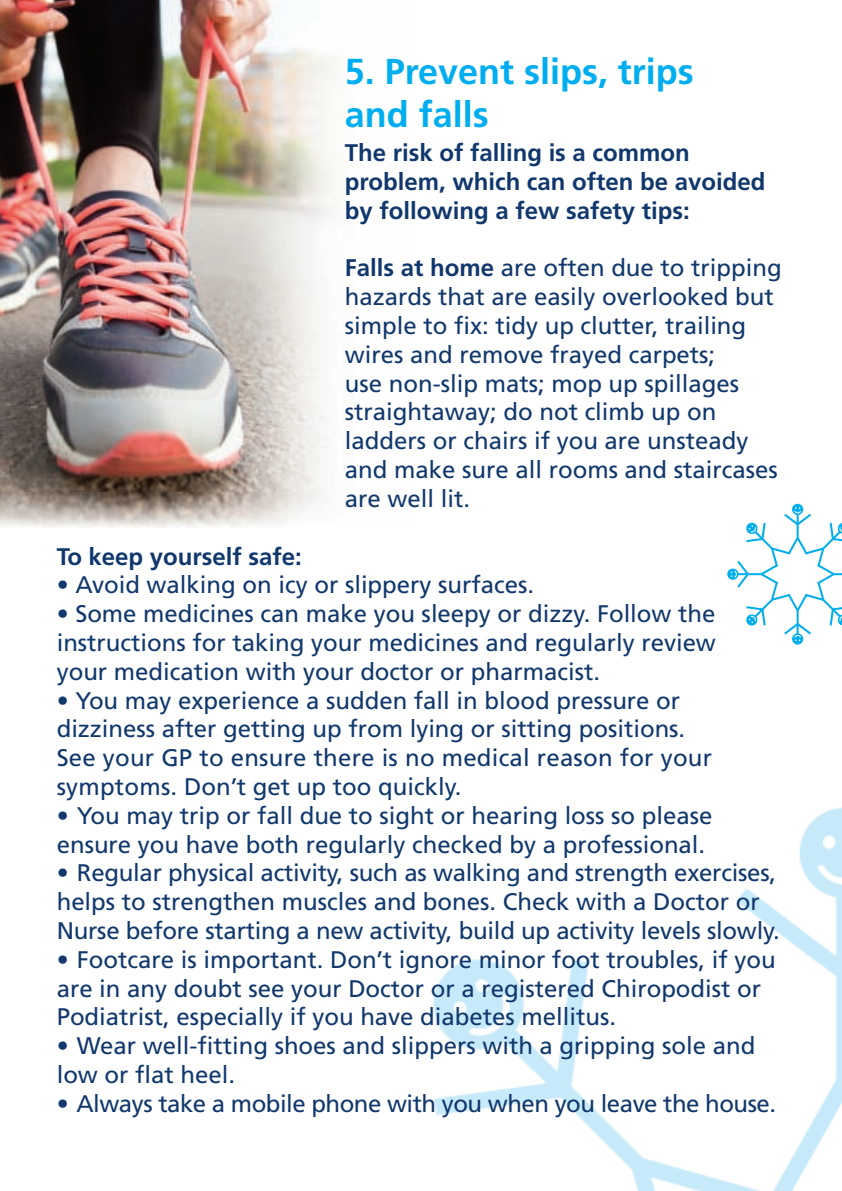
<style>
.page{position:relative;width:842px;height:1191px;background:#fff}
.page>*{position:absolute;margin:0;border:0;box-sizing:border-box;transform-origin:0 0}
.t1{font:700 36px/43.2px "Frutiger";color:#00aeef}
.t2{font:24px/28.8px "Frutiger";color:#11386d}
.t3{font:700 24px/28.8px "Frutiger";color:#11386d}
.t4{font:24px "Frutiger";letter-spacing:-.02em;color:#11386d}
.s1{font-weight:700}
</style>
<div class="page">
<img style="left:0;top:0;width:338px;height:492px">
<img style="left:0;top:492px;width:322px;height:36px">
<img style="left:433px;top:807px;width:409px;height:384px">
<div style="left:792px;top:504px;width:11px;height:11px;background:#00aeef;border-radius:50%"></div>
<div style="left:792px;top:633px;width:11px;height:11px;background:#00aeef;border-radius:50%"></div>
<svg style="left:727px;top:568px;width:11px;height:12px"></svg>
<svg style="left:731px;top:507px;width:111px;height:134px"></svg>
<h1 class="t1" style="left:345px;top:52px;width:350px">5. Prevent slips, trips and falls</h1>
<p class="t3" style="left:345px;top:140px;width:422px">The risk of falling is a common problem, which can often be avoided by following a few safety tips:</p>
<p class="t2" style="left:345px;top:255px;width:438px"><span class="s1">Falls at home</span> are often due to tripping hazards that are easily overlooked but simple to fix: tidy up clutter, trailing wires and remove frayed carpets;<br>use non-slip mats; mop up spillages straightaway; do not climb up on ladders or chairs if you are unsteady and make sure all rooms and staircases are well lit.</p>
<p class="t3" style="left:57px;top:543px;width:247px">To keep yourself safe:</p>
<p class="t2" style="left:57px;top:572px;width:479px">• Avoid walking on icy or slippery surfaces.</p>
<p class="t2" style="left:57px;top:601px;width:661px;text-align:justify">• Some medicines can make you sleepy or dizzy. Follow the instructions for taking your medicines and regularly review your medication with your doctor or pharmacist.</p>
<p class="t2" style="left:57px;top:687px;width:657px">• You may experience a sudden fall in blood pressure or dizziness after getting up from lying or sitting positions.<br>See your GP to ensure there is no medical reason for your symptoms. Don’t get up too quickly.</p>
<p class="t2" style="left:57px;top:803px;width:657px">• You may trip or fall due to sight or hearing loss so please ensure you have both regularly checked by a professional.</p>
<p class="t2" style="left:57px;top:860px;width:724px">• Regular physical activity, such as walking and strength exercises, helps to strengthen muscles and bones. Check with a Doctor or<br>Nurse before starting a new activity, build up activity levels slowly.</p>
<p class="t2" style="left:57px;top:947px;width:720px">• Footcare is important. Don’t ignore minor foot troubles, if you are in any doubt see your Doctor or a registered Chiropodist or<br>Podiatrist, especially if you have diabetes mellitus.</p>
<p class="t2" style="left:57px;top:1033px;width:700px">• Wear well-fitting shoes and slippers with a gripping sole and low or flat heel.</p>
<p class="t4" style="left:57px;top:1093px;width:721px">• Always take a mobile phone with you when you leave the house.</p>
</div>
